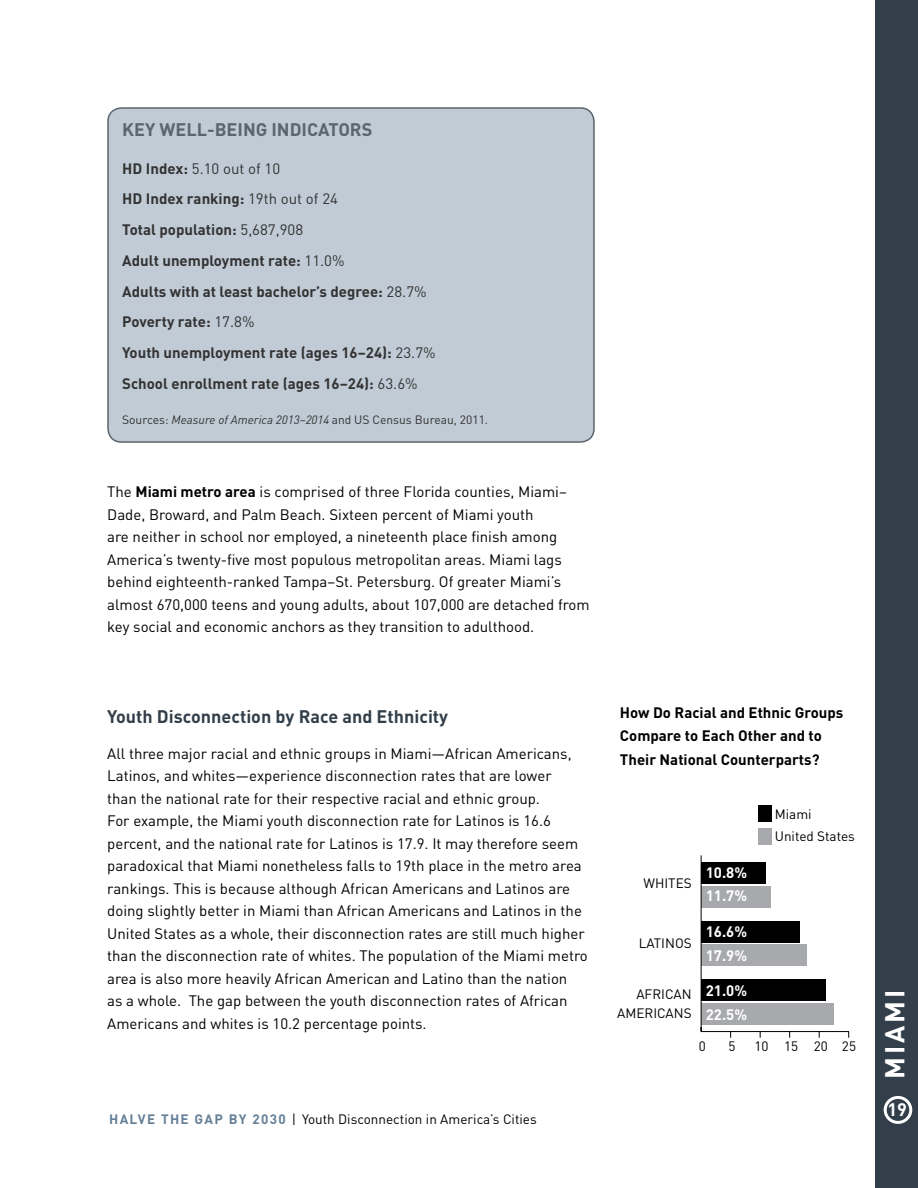
<style>
.page{position:relative;width:918px;height:1188px;background:#fff}
.page>*{position:absolute;margin:0;border:0;box-sizing:border-box;transform-origin:0 0}
.t1{font:700 27px "DINOT";letter-spacing:.11em;color:#fff}
.t2{font:700 18px "DINOT";color:#323f4a}
.t3{font:700 18px "DINOT";color:#fff}
.t4{font:15px/22.5px "DINOT";color:#000}
.t5{font:700 15px/30.8px "DINOT";color:#000}
.t6{font:700 15px/23.5px "DINOT";color:#fff}
.t7{font:13.5px/19.5px "DINOT";color:#000;text-align:right}
.t8{font:12px "DINOT";color:#000}
.s1{font-weight:400}
.s2{font-style:italic}
.s3{font-weight:700}
.s4{font-weight:700;color:#657f97}
</style>
<div class="page">
<div style="left:876px;top:0;width:42px;height:1188px;background:#323f4a"></div>
<div style="left:108px;top:108px;width:486px;height:334px;background:#c0cbd5;border-radius:14px"></div>
<div style="left:107px;top:107px;width:488px;height:336px;border:2px solid #323f4a;border-radius:14px"></div>
<div style="left:701px;top:862px;width:65px;height:22px;background:#000"></div>
<div style="left:701px;top:921px;width:98px;height:21px;background:#000"></div>
<div style="left:701px;top:980px;width:124px;height:21px;background:#000"></div>
<div style="left:701px;top:886px;width:69px;height:21px;background:#a7a9ac"></div>
<div style="left:701px;top:945px;width:106px;height:21px;background:#a7a9ac"></div>
<div style="left:701px;top:1003px;width:133px;height:22px;background:#a7a9ac"></div>
<hr style="left:701px;top:1031px;width:148px;height:1px;background:#000">
<hr style="left:701px;top:855px;width:1px;height:177px;background:#000">
<div style="left:758px;top:805px;width:13px;height:17px;background:#000"></div>
<div style="left:758px;top:828px;width:13px;height:17px;background:#a7a9ac"></div>
<div style="left:884px;top:1096px;width:28px;height:28px;border:3px solid #fff;border-radius:50%"></div>
<p class="t2" style="left:122px;top:117px;width:252px">KEY WELL-BEING INDICATORS</p>
<p class="t5" style="left:122px;top:152px;width:315px">HD Index: <span class="s1">5.10 out of 10<br></span>HD Index ranking: <span class="s1">19th out of 24<br></span>Total population: <span class="s1">5,687,908<br></span>Adult unemployment rate: <span class="s1">11.0%<br></span>Adults with at least bachelor’s degree: <span class="s1">28.7% </span>Poverty rate: <span class="s1">17.8%<br></span>Youth unemployment rate (ages 16–24): <span class="s1">23.7% </span>School enrollment rate (ages 16–24): <span class="s1">63.6%</span></p>
<p class="t8" style="left:122px;top:412px;width:367px">Sources: <span class="s2">Measure of America 2013–2014</span> and US Census Bureau, 2011.</p>
<p class="t4" style="left:107px;top:480px;width:484px">The <span class="s3">Miami metro area</span> is comprised of three Florida counties, Miami– Dade, Broward, and Palm Beach. Sixteen percent of Miami youth<br>are neither in school nor employed, a nineteenth place finish among America’s twenty-five most populous metropolitan areas. Miami lags behind eighteenth-ranked Tampa–St. Petersburg. Of greater Miami’s almost 670,000 teens and young adults, about 107,000 are detached from key social and economic anchors as they transition to adulthood.</p>
<p class="t2" style="left:107px;top:704px;width:342px">Youth Disconnection by Race and Ethnicity</p>
<p class="t4" style="left:107px;top:742px;width:482px">All three major racial and ethnic groups in Miami—African Americans, Latinos, and whites—experience disconnection rates that are lower<br>than the national rate for their respective racial and ethnic group.<br>For example, the Miami youth disconnection rate for Latinos is 16.6 percent, and the national rate for Latinos is 17.9. It may therefore seem paradoxical that Miami nonetheless falls to 19th place in the metro area rankings. This is because although African Americans and Latinos are doing slightly better in Miami than African Americans and Latinos in the United States as a whole, their disconnection rates are still much higher than the disconnection rate of whites. The population of the Miami metro area is also more heavily African American and Latino than the nation<br>as a whole. The gap between the youth disconnection rates of African Americans and whites is 10.2 percentage points.</p>
<p class="t7" style="left:109px;top:1109px;width:429px"><span class="s4">HALVE THE GAP BY 2030</span> | Youth Disconnection in America’s Cities</p>
<p class="t5" style="left:620px;top:701px;width:225px;line-height:22.5px">How Do Racial and Ethnic Groups<br>Compare to Each Other and to</p>
<p class="t5" style="left:620px;top:743px;width:201px">Their National Counterparts?</p>
<p class="t7" style="left:775px;top:802px;width:82px;line-height:22px;text-align:left">Miami<br>United States</p>
<p class="t7" style="left:644px;top:873px;width:50px">WHITES</p>
<p class="t7" style="left:639px;top:932px;width:54px">LATINOS</p>
<p class="t7" style="left:617px;top:984px;width:76px">AFRICAN<br>AMERICANS</p>
<p class="t6" style="left:706px;top:860px;width:43px">10.8%<br>11.7%</p>
<p class="t6" style="left:706px;top:920px;width:43px">16.6%<br>17.9%</p>
<p class="t6" style="left:706px;top:978px;width:43px;line-height:24.3px">21.0%<br>22.5%</p>
<p class="t7" style="left:699px;top:1035px;width:9px">0</p>
<p class="t7" style="left:728px;top:1035px;width:9px">5</p>
<p class="t7" style="left:754px;top:1035px;width:103px">10 15 20 25</p>
<p class="t1" style="left:876px;top:1079px;width:91px;rotate:-90deg">MIAMI</p>
<p class="t3" style="left:888px;top:1097px;width:21px">19</p>
</div>
